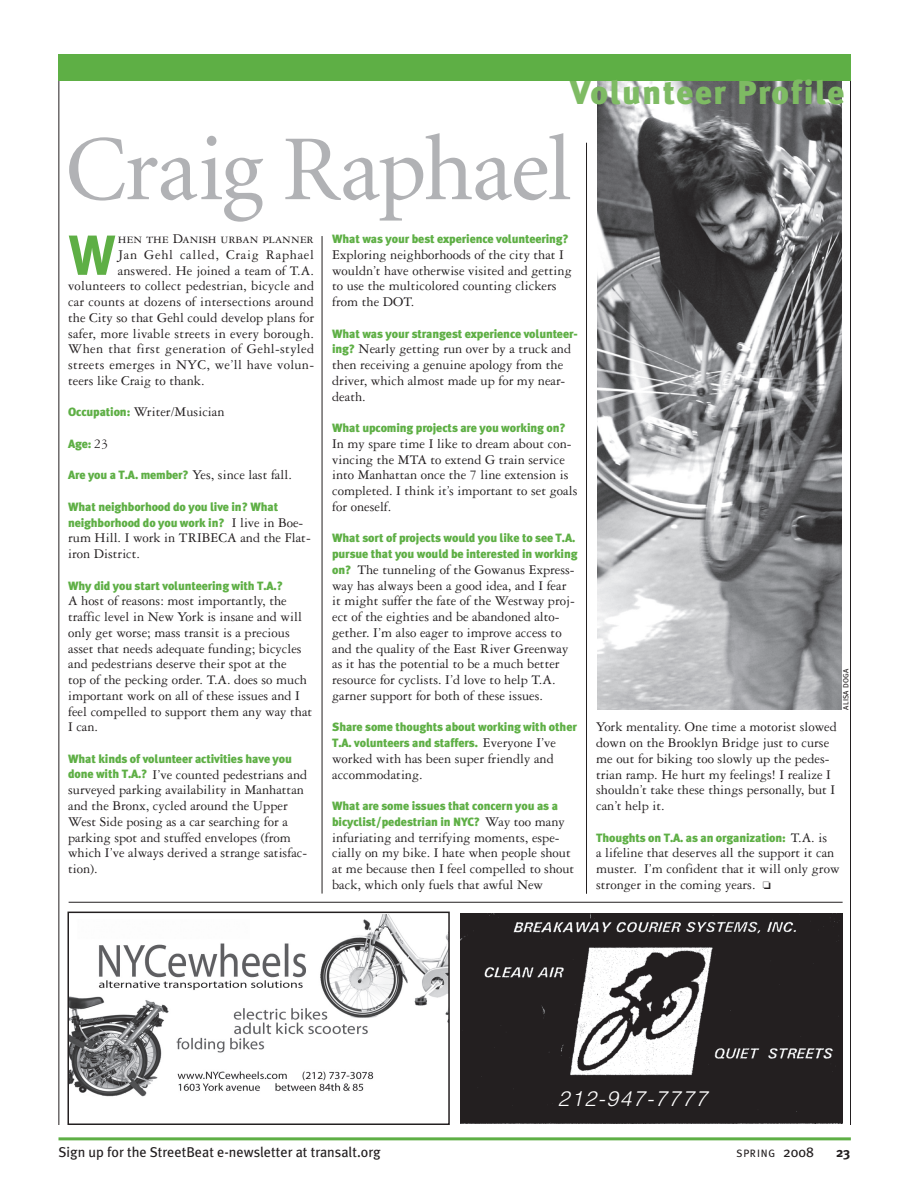
<style>
.page{position:relative;width:918px;height:1188px;background:#fff}
.page>*{position:absolute;margin:0;border:0;box-sizing:border-box;transform-origin:0 0}
.t1{font:93px "Minion";letter-spacing:-.02em;color:#b1b2b5}
.t2{font:700 55.95px "Meta Plus";color:#5eaf45}
.t3{font:900 33px "Meta Plus";letter-spacing:.05em;color:#7ebb63}
.t4{font:italic 300 21px "Helvetica";letter-spacing:.08em;color:#fff}
.t5{font:14.25px/15.8px "Garamond Three";color:#231f20}
.t6{font:14.25px "Garamond Three";letter-spacing:.02em;color:#231f20}
.t7{font:14.25px "Meta Plus";color:#231f20}
.t8{font:14.25px "Garamond Three";letter-spacing:.045em;color:#231f20}
.t9{font:14.25px "Garamond Three SC";letter-spacing:-.005em;color:#231f20}
.t10{font:700 13.5px "Meta Plus";color:#231f20}
.t11{font:900 12px/15.8px "Meta Plus";letter-spacing:-.01em;color:#5eaf45}
.t12{font:10.65px "Meta Plus";letter-spacing:.075em;color:#231f20}
.t13{font:7.5px "Meta Plus";color:#231f20}
.s1{font-family:"Meta Plus";font-weight:900;font-size:12px;color:#5eaf45}
.s2{font-family:"Garamond Three";font-weight:400;font-size:14.25px;color:#231f20}
.s3{font-size:14.25px}
</style>
<div class="page">
<hr style="left:59px;top:54px;width:1px;height:1071px;background:#231f20">
<hr style="left:850px;top:54px;width:1px;height:1071px;background:#231f20">
<div style="left:59px;top:54px;width:792px;height:27px;background:#5eaf45"></div>
<hr style="left:58px;top:1137px;width:793px;height:3px;background:#5eaf45">
<img style="left:597px;top:81px;width:245px;height:629px">
<hr style="left:322px;top:236px;width:1px;height:658px;background:#231f20">
<hr style="left:586px;top:143px;width:1px;height:751px;background:#231f20">
<img style="left:461px;top:914px;width:382px;height:210px">
<div style="left:558px;top:1090px;width:163px;height:29px;background:#231f20"></div>
<img style="left:71px;top:915px;width:376px;height:182px">
<div style="left:68px;top:912px;width:382px;height:213px;border:2px solid #231f20"></div>
<hr style="left:69px;top:902px;width:774px;height:1px;background:#231f20">
<h3 class="t3" style="left:571px;top:73px;width:275px">Volunteer Profile</h3>
<h1 class="t1" style="left:65px;top:124px;width:508px">Craig Raphael</h1>
<h2 class="t2" style="left:68px;top:223px;width:49px">W</h2>
<p class="t9" style="left:118px;top:231px;width:197px">hen the Danish urban planner</p>
<p class="t8" style="left:118px;top:247px;width:198px">Jan Gehl called, Craig Raphael</p>
<p class="t5" style="left:118px;top:262px;width:198px">answered. He joined a team of T.A.</p>
<p class="t5" style="left:68px;top:278px;width:248px">volunteers to collect pedestrian, bicycle and</p>
<p class="t5" style="left:68px;top:294px;width:247px">car counts at dozens of intersections around</p>
<p class="t5" style="left:68px;top:309px;width:247px">the City so that Gehl could develop plans for</p>
<p class="t5" style="left:68px;top:325px;width:247px">safer, more livable streets in every borough.</p>
<p class="t6" style="left:68px;top:341px;width:248px">When that first generation of Gehl-styled</p>
<p class="t6" style="left:68px;top:357px;width:248px">streets emerges in NYC, we’ll have volun-</p>
<p class="t5" style="left:68px;top:372px;width:138px">teers like Craig to thank.</p>
<p class="t5" style="left:68px;top:404px;width:158px"><span class="s1">Occupation:</span> Writer/Musician</p>
<p class="t11" style="left:68px;top:436px;width:42px">Age: <span class="s2">23</span></p>
<p class="t11" style="left:68px;top:467px;width:225px">Are you a T.A. member? <span class="s2">Yes, since last fall.</span></p>
<p class="t11" style="left:68px;top:499px;width:237px">What neighborhood do you live in? What neighborhood do you work in? <span class="s2">I live in Boe-</span></p>
<p class="t5" style="left:68px;top:530px;width:244px">rum Hill. I work in TRIBECA and the Flat&shy;iron District.</p>
<p class="t11" style="left:68px;top:577px;width:216px">Why did you start volunteering with T.A.?</p>
<p class="t5" style="left:68px;top:593px;width:246px">A host of reasons: most importantly, the traffic level in New York is insane and will only get worse; mass transit is a precious asset that needs adequate funding; bicycles and pedestrians deserve their spot at the<br>top of the pecking order. T.A. does so much important work on all of these issues and I feel compelled to support them any way that I can.</p>
<p class="t11" style="left:68px;top:751px;width:225px">What kinds of volunteer activities have you</p>
<p class="t5" style="left:68px;top:766px;width:241px"><span class="s1">done with T.A.?</span> I’ve counted pedestrians and surveyed parking availability in Manhattan and the Bronx, cycled around the Upper West Side posing as a car searching for a parking spot and stuffed envelopes (from which I’ve always derived a strange satisfac&shy;tion).</p>
<p class="t11" style="left:332px;top:231px;width:238px">What was your best experience volunteering?</p>
<p class="t5" style="left:332px;top:246px;width:241px">Exploring neighborhoods of the city that I wouldn’t have otherwise visited and getting to use the multicolored counting clickers from the DOT.</p>
<p class="t11" style="left:332px;top:325px;width:247px">What was your strangest experience volunteer-</p>
<p class="t5" style="left:332px;top:341px;width:241px"><span class="s1">ing?</span> Nearly getting run over by a truck and then receiving a genuine apology from the driver, which almost made up for my near&shy;death.</p>
<p class="t11" style="left:332px;top:420px;width:235px">What upcoming projects are you working on?</p>
<p class="t5" style="left:332px;top:435px;width:247px">In my spare time I like to dream about con&shy;vincing the MTA to extend G train service into Manhattan once the 7 line extension is completed. I think it’s important to set goals for oneself.</p>
<p class="t11" style="left:332px;top:530px;width:247px">What sort of projects would you like to see T.A. pursue that you would be interested in working</p>
<p class="t5" style="left:332px;top:561px;width:244px"><span class="s1">on?</span> The tunneling of the Gowanus Express&shy;way has always been a good idea, and I fear it might suffer the fate of the Westway proj&shy;ect of the eighties and be abandoned alto&shy;gether. I’m also eager to improve access to and the quality of the East River Greenway as it has the potential to be a much better resource for cyclists. I’d love to help T.A. garner support for both of these issues.</p>
<p class="t11" style="left:332px;top:719px;width:246px">Share some thoughts about working with other<br>T.A. volunteers and staffers. <span class="s2">Everyone I’ve</span></p>
<p class="t5" style="left:332px;top:750px;width:223px">worked with has been super friendly and accommodating.</p>
<p class="t11" style="left:332px;top:798px;width:234px">What are some issues that concern you as a bicyclist/pedestrian in NYC? <span class="s2">Way too many</span></p>
<p class="t5" style="left:332px;top:829px;width:244px">infuriating and terrifying moments, espe&shy;cially on my bike. I hate when people shout at me because then I feel compelled to shout back, which only fuels that awful New</p>
<p class="t13" style="left:841px;top:710px;width:42px;rotate:-90deg">Alisa Doga</p>
<p class="t5" style="left:596px;top:719px;width:242px">York mentality. One time a motorist slowed down on the Brooklyn Bridge just to curse me out for biking too slowly up the pedes&shy;trian ramp. He hurt my feelings! I realize I shouldn’t take these things personally, but I can’t help it.</p>
<p class="t11" style="left:596px;top:829px;width:232px">Thoughts on T.A. as an organization: <span class="s2">T.A. is</span></p>
<p class="t5" style="left:596px;top:845px;width:245px">a lifeline that deserves all the support it can muster. I’m confident that it will only grow stronger in the coming years. □</p>
<h3 class="t4" style="left:558px;top:1086px;width:151px">212-947-7777</h3>
<p class="t7" style="left:58px;top:1143px;width:324px">Sign up for the StreetBeat e-newsletter at transalt.org</p>
<p class="t12" style="left:736px;top:1147px;width:79px">SPRING <span class="s3">2008</span></p>
<p class="t10" style="left:836px;top:1144px;width:8px">23</p>
</div>
